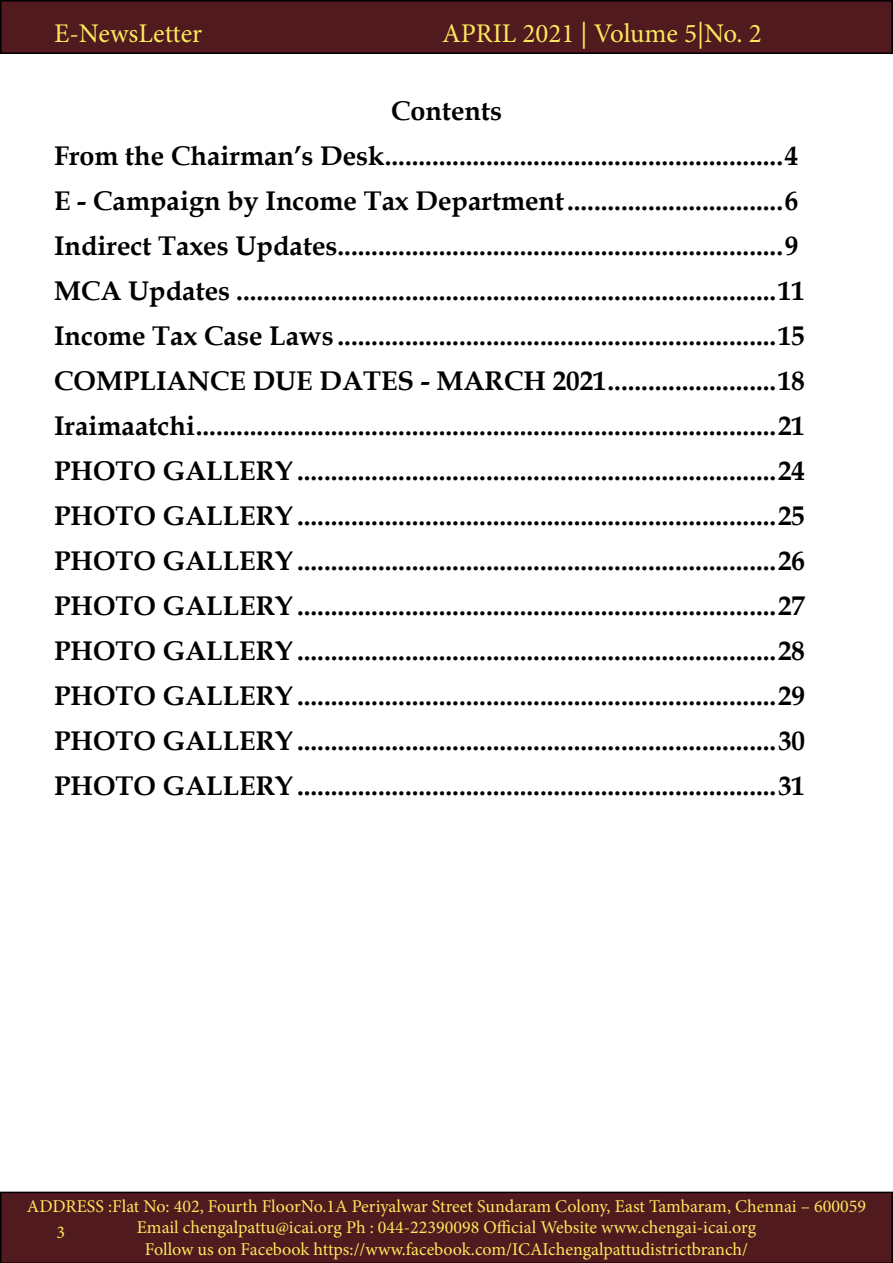
<style>
.page{position:relative;width:893px;height:1263px;background:#fff}
.page>*{position:absolute;margin:0;border:0;box-sizing:border-box;transform-origin:0 0}
.t1{font:700 27px/45px "Book Antiqua";color:#000}
.t2{font:27px "Minion Pro";color:#fce85d}
.t3{font:18px/21.6px "Minion Pro";color:#fce85d;text-align:center}
</style>
<div class="page">
<div style="left:1px;top:1px;width:891px;height:52px;background:#501a1e"></div>
<div style="left:0;top:0;width:893px;height:54px;border:2px solid #000"></div>
<div style="left:0;top:1191px;width:893px;height:72px;background:#501a1e"></div>
<p class="t2" style="left:54px;top:15px;width:150px">E-NewsLetter</p>
<p class="t2" style="left:442px;top:15px;width:321px">APRIL 2021 | Volume 5|No. 2</p>
<p class="t1" style="left:54px;top:88px;width:752px;text-indent:337px">Contents<br>From the Chairman’s Desk...........................................................4<br>E - Campaign by Income Tax Department................................6<br>Indirect Taxes Updates..................................................................9<br>MCA Updates ................................................................................11<br>Income Tax Case Laws .................................................................15<br>COMPLIANCE DUE DATES - MARCH 2021.........................18<br>Iraimaatchi......................................................................................21<br>PHOTO GALLERY.......................................................................24<br>PHOTO GALLERY.......................................................................25<br>PHOTO GALLERY.......................................................................26<br>PHOTO GALLERY.......................................................................27<br>PHOTO GALLERY.......................................................................28<br>PHOTO GALLERY.......................................................................29<br>PHOTO GALLERY.......................................................................30<br>PHOTO GALLERY.......................................................................31</p>
<p class="t3" style="left:27px;top:1195px;width:840px">ADDRESS :Flat No: 402, Fourth FloorNo.1A Periyalwar Street Sundaram Colony, East Tambaram, Chennai – 600059<br>Email chengalpattu@icai.org Ph : 044-22390098 Official Website www.chengai-icai.org<br>Follow us on Facebook https://www.facebook.com/ICAIchengalpattudistrictbranch/</p>
<p class="t3" style="left:57px;top:1221px;width:10px">3</p>
</div>
